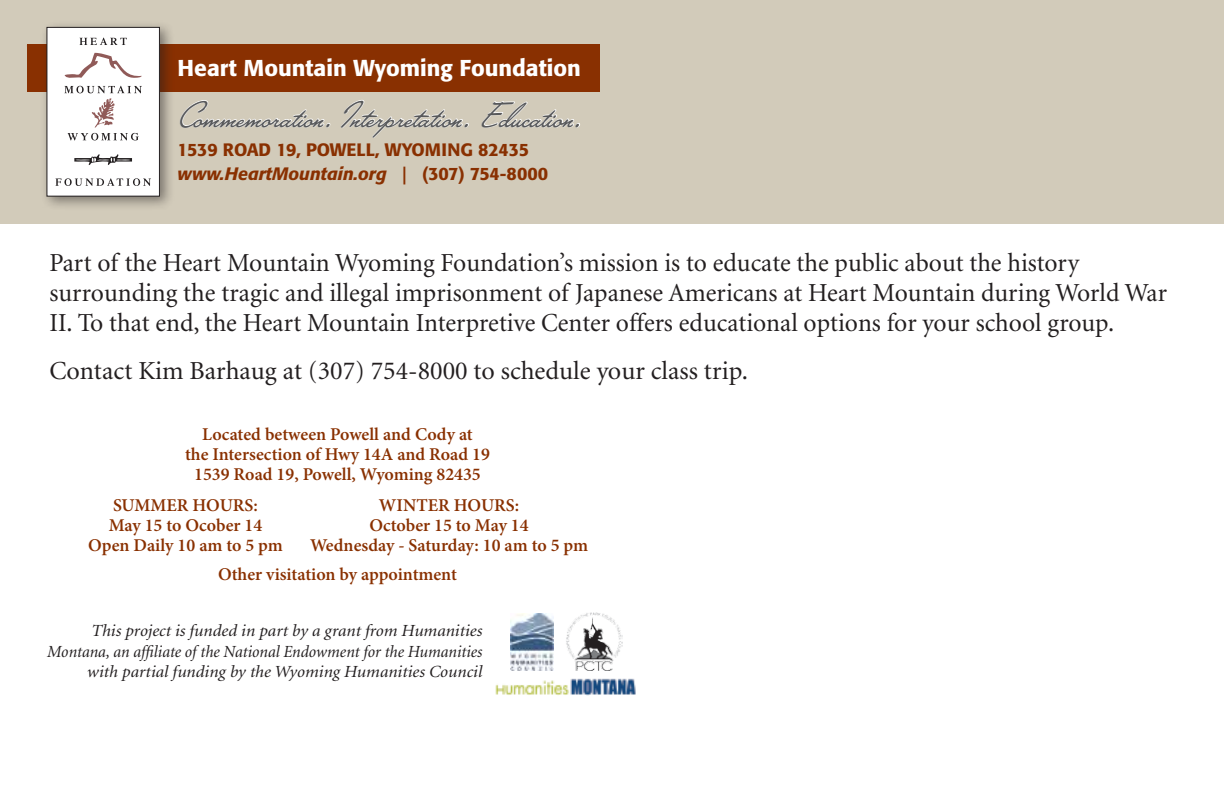
<style>
.page{position:relative;width:1224px;height:792px;background:#fff}
.page>*{position:absolute;margin:0;border:0;box-sizing:border-box;transform-origin:0 0}
.t1{font:47.4px "Lakeside";color:#58595b}
.t2{font:26px/30px "Minion";color:#231f20}
.t3{font:500 22.8px "Formata";color:#fff}
.t4{font:600 18px/20px "Minion Pro";color:#893001;text-align:center}
.t5{font:500 17.8px/24px "Formata";color:#893001}
.t6{font:italic 17px/20.4px "Minion";color:#231f20;text-align:right;scale:1.04 1}
.s1{font-style:italic}
</style>
<div class="page">
<div style="left:0;top:0;width:1224px;height:223px;background:#d2cbba"></div>
<div style="left:27px;top:44px;width:572px;height:48px;background:#893001"></div>
<svg style="left:179px;top:100px;width:151px;height:28px"></svg>
<svg style="left:341px;top:100px;width:127px;height:38px"></svg>
<svg style="left:481px;top:101px;width:99px;height:27px"></svg>
<div style="left:40px;top:20px;width:135px;height:192px;background:#231f20;opacity:.5"></div>
<div style="left:47px;top:27px;width:112px;height:169px;background:#fff"></div>
<svg style="left:65px;top:53px;width:77px;height:25px"></svg>
<svg style="left:74px;top:154px;width:58px;height:11px"></svg>
<svg style="left:79px;top:38px;width:48px;height:7px"></svg>
<svg style="left:64px;top:86px;width:78px;height:54px"></svg>
<svg style="left:55px;top:178px;width:96px;height:8px"></svg>
<div style="left:47px;top:27px;width:113px;height:170px;border:1px solid #231f20"></div>
<img style="left:510px;top:614px;width:43px;height:56px">
<img style="left:566px;top:612px;width:56px;height:59px">
<img style="left:495px;top:678px;width:141px;height:17px">
<p class="t3" style="left:178px;top:54px;width:405px">Heart Mountain Wyoming Foundation</p>
<h1 class="t1" style="left:178px;top:85px;width:406px">Commemoration. Interpretation. Education.</h1>
<p class="t5" style="left:178px;top:138px;width:372px">1539 road 19, Powell, Wyoming 82435 <span class="s1">www.HeartMountain.org</span> | (307) 754-8000</p>
<p class="t2" style="left:50px;top:249px;width:1119px">Part of the Heart Mountain Wyoming Foundation’s mission is to educate the public about the history surrounding the tragic and illegal imprisonment of Japanese Americans at Heart Mountain during World War<br>II. To that end, the Heart Mountain Interpretive Center offers educational options for your school group.</p>
<p class="t2" style="left:50px;top:357px;width:700px">Contact Kim Barhaug at (307) 754-8000 to schedule your class trip.</p>
<p class="t4" style="left:185px;top:424px;width:306px">Located between Powell and Cody at<br>the Intersection of Hwy 14A and Road 19<br>1539 Road 19, Powell, Wyoming 82435</p>
<p class="t4" style="left:88px;top:495px;width:196px">SUMMER HOURS:<br>May 15 to Ocober 14<br>Open Daily 10 am to 5 pm</p>
<p class="t4" style="left:310px;top:495px;width:280px">WINTER HOURS:<br>October 15 to May 14<br>Wednesday - Saturday: 10 am to 5 pm</p>
<p class="t4" style="left:218px;top:564px;width:240px">Other visitation by appointment</p>
<p class="t6" style="left:47px;top:621px;width:420px">This project is funded in part by a grant from Humanities<br>Montana, an affiliate of the National Endowment for the Humanities with partial funding by the Wyoming Humanities Council</p>
</div>
